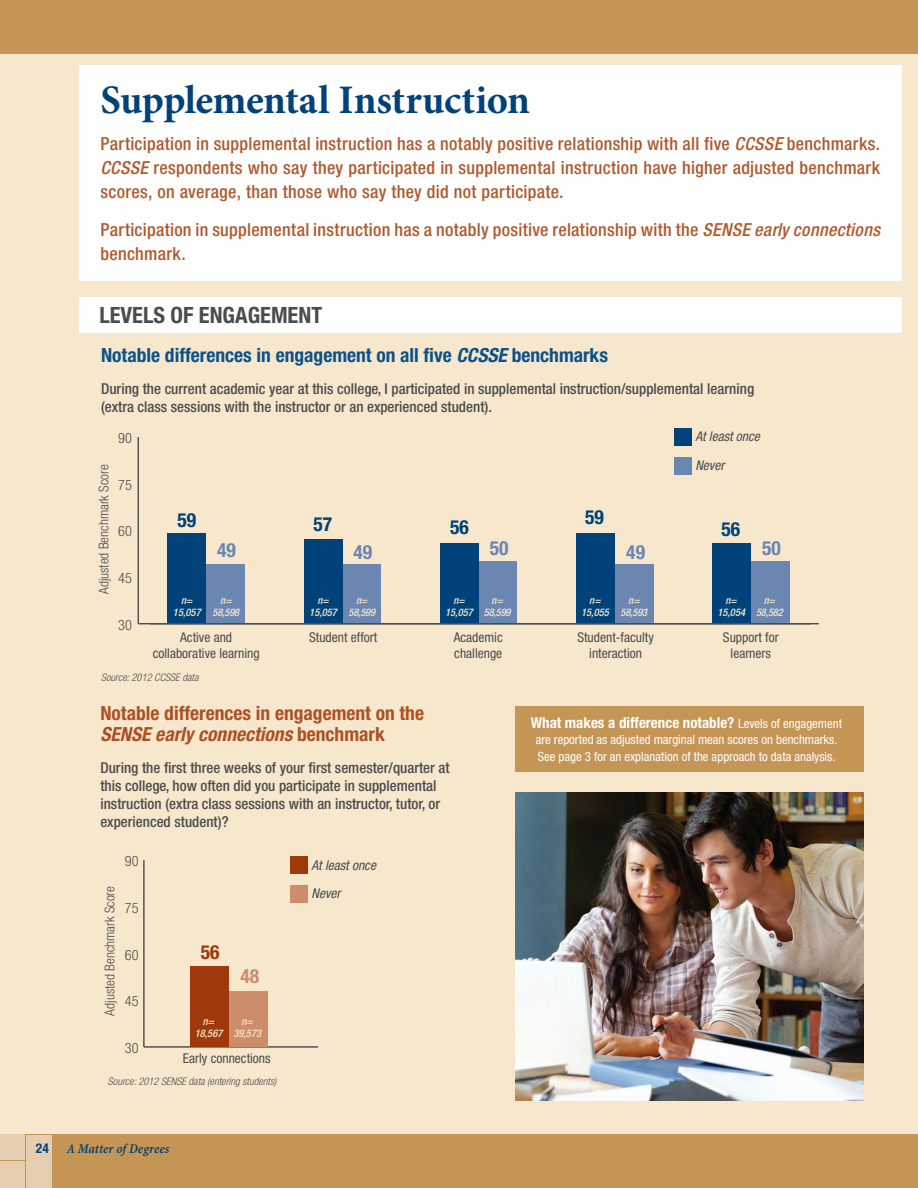
<style>
.page{position:relative;width:918px;height:1188px;background:#f7e8cd}
.page>*{position:absolute;margin:0;border:0;box-sizing:border-box;transform-origin:0 0}
.Headline{font:700 40.5px "Minion Pro";letter-spacing:-.015em;color:#004279}
.t1{font:700 condensed 22.5px "Helvetica Neue LT Std";color:#4b4c4d}
.t2{font:700 condensed 19.5px/21px "Helvetica Neue LT Std";color:#ac5125}
.t3{font:700 condensed 19.5px "Helvetica Neue LT Std";color:#0b5289}
.t4{font:700 condensed 19.5px "Helvetica Neue LT Std";color:#6a86b1}
.t5{font:700 condensed 19.5px "Helvetica Neue LT Std";color:#004279}
.t6{font:700 condensed 19.5px "Helvetica Neue LT Std";color:#9f380b}
.t7{font:700 condensed 19.5px "Helvetica Neue LT Std";color:#cd8c6a}
.Intro_paragraph{font:500 condensed 18px/24px "Helvetica Neue LT Std";letter-spacing:.015em;color:#b0592e;text-align:justify}
.CHART_question{font:500 condensed 15px/18px "Helvetica Neue LT Std";color:#4b4c4d}
.Sidebar_body{font:700 condensed 15px "Helvetica Neue LT Std";color:#fff}
.t8{font:300 condensed 14.25px "Helvetica Neue LT Std";color:#4b4c4d}
.t9{font:condensed 13.5px/16.5px "Helvetica Neue LT Std";color:#4b4c4d;text-align:center}
.t10{font:300 condensed 13.5px "Helvetica Neue LT Std";color:#4b4c4d}
.t11{font:italic condensed 13.5px "Helvetica Neue LT Std";color:#4b4c4d}
.t12{font:13.5px "Minion Pro Semibold Cn It Capt";color:#004279}
.t13{font:700 condensed 13.5px "Helvetica Neue LT Std";color:#004279}
.Sidebar_body-2{font:condensed 12.75px/16.5px "Helvetica Neue LT Std";color:#fff}
.t14{font:italic 500 condensed 10.5px/12px "Helvetica Neue LT Std";color:#f7e8cd;text-align:center}
.t15{font:italic 300 condensed 10.5px "Helvetica Neue LT Std";color:#4b4c4d}
.s1{font-style:italic}
.s2{font-weight:400;font-size:12.75px}
</style>
<div class="page">
<div style="left:0;top:1135px;width:918px;height:53px;background:#c59556"></div>
<div style="left:0;top:0;width:918px;height:54px;background:#c59556"></div>
<div style="left:27px;top:1162px;width:25px;height:26px;background:#e5cdaf"></div>
<div style="left:0;top:1162px;width:25px;height:26px;background:#e5cdaf"></div>
<div style="left:0;top:1135px;width:25px;height:25px;background:#e5cdaf"></div>
<div style="left:27px;top:1135px;width:25px;height:26px;background:#e5cdaf"></div>
<div style="left:79px;top:297px;width:823px;height:36px;background:#fff"></div>
<div style="left:79px;top:66px;width:823px;height:215px;background:#fff"></div>
<hr style="left:138px;top:623px;width:681px;height:1px;background:#4b4c4d">
<hr style="left:138px;top:437px;width:1px;height:187px;background:#4b4c4d">
<div style="left:206px;top:565px;width:39px;height:59px;background:#6a86b1"></div>
<div style="left:342px;top:565px;width:39px;height:59px;background:#6a86b1"></div>
<div style="left:479px;top:561px;width:38px;height:63px;background:#6a86b1"></div>
<div style="left:615px;top:565px;width:38px;height:59px;background:#6a86b1"></div>
<div style="left:751px;top:561px;width:39px;height:63px;background:#6a86b1"></div>
<div style="left:168px;top:533px;width:38px;height:91px;background:#004279"></div>
<div style="left:304px;top:540px;width:38px;height:84px;background:#004279"></div>
<div style="left:440px;top:543px;width:39px;height:81px;background:#004279"></div>
<div style="left:576px;top:533px;width:39px;height:91px;background:#004279"></div>
<div style="left:712px;top:543px;width:39px;height:81px;background:#004279"></div>
<hr style="left:151px;top:623px;width:660px;height:1px;background:#4b4c4d">
<hr style="left:144px;top:1046px;width:173px;height:2px;background:#4b4c4d">
<hr style="left:143px;top:860px;width:2px;height:187px;background:#4b4c4d">
<div style="left:229px;top:991px;width:38px;height:55px;background:#cd8c6a"></div>
<div style="left:191px;top:966px;width:38px;height:80px;background:#9f380b"></div>
<div style="left:516px;top:706px;width:348px;height:66px;background:#c59556"></div>
<img style="left:516px;top:793px;width:348px;height:308px">
<div style="left:675px;top:428px;width:17px;height:17px;background:#004279"></div>
<div style="left:675px;top:457px;width:17px;height:17px;background:#6a86b1"></div>
<div style="left:291px;top:856px;width:17px;height:18px;background:#9f380b"></div>
<div style="left:291px;top:885px;width:17px;height:18px;background:#cd8c6a"></div>
<p class="Headline" style="left:100px;top:75px;width:431px">Supplemental Instruction</p>
<p class="Intro_paragraph" style="left:100px;top:131px;width:781px">Participation in supplemental instruction has a notably positive relationship with all five <span class="s1">CCSSE</span> benchmarks.<br><span class="s1">CCSSE</span> respondents who say they participated in supplemental instruction have higher adjusted benchmark scores, on average, than those who say they did not participate.</p>
<p class="Intro_paragraph" style="left:100px;top:217px;width:781px">Participation in supplemental instruction has a notably positive relationship with the <span class="s1">SENSE early connections </span>benchmark.</p>
<p class="t1" style="left:99px;top:301px;width:224px">LEVELS OF ENGAGEMENT</p>
<p class="t3" style="left:101px;top:344px;width:508px">Notable differences in engagement on all five <span class="s1">CCSSE</span> benchmarks</p>
<p class="CHART_question" style="left:101px;top:379px;width:655px">During the current academic year at this college, I participated in supplemental instruction/supplemental learning (extra class sessions with the instructor or an experienced student).</p>
<p class="t8" style="left:118px;top:430px;width:15px">90</p>
<p class="t10" style="left:96px;top:594px;width:131px;rotate:-90deg">Adjusted Benchmark Score</p>
<p class="t8" style="left:118px;top:476px;width:15px">75</p>
<p class="t8" style="left:118px;top:523px;width:15px">60</p>
<p class="t8" style="left:118px;top:570px;width:15px">45</p>
<p class="t5" style="left:178px;top:508px;width:20px">59</p>
<p class="t5" style="left:314px;top:512px;width:20px">57</p>
<p class="t5" style="left:450px;top:515px;width:20px">56</p>
<p class="t5" style="left:585px;top:506px;width:20px">59</p>
<p class="t11" style="left:695px;top:429px;width:66px">At least once</p>
<p class="t11" style="left:695px;top:457px;width:30px">Never</p>
<p class="t5" style="left:721px;top:517px;width:20px">56</p>
<p class="t4" style="left:217px;top:538px;width:20px">49</p>
<p class="t4" style="left:354px;top:540px;width:20px">49</p>
<p class="t4" style="left:490px;top:536px;width:20px">50</p>
<p class="t4" style="left:626px;top:540px;width:20px">49</p>
<p class="t4" style="left:762px;top:536px;width:20px">50</p>
<p class="t14" style="left:173px;top:594px;width:29px">n=<br>15,057</p>
<p class="t14" style="left:213px;top:594px;width:28px">n=<br>58,598</p>
<p class="t14" style="left:309px;top:594px;width:29px">n=<br>15,057</p>
<p class="t14" style="left:349px;top:594px;width:28px">n=<br>58,599</p>
<p class="t14" style="left:445px;top:594px;width:29px">n=<br>15,057</p>
<p class="t14" style="left:717px;top:594px;width:29px">n=<br>15,054</p>
<p class="t14" style="left:484px;top:594px;width:28px">n=<br>58,599</p>
<p class="t14" style="left:756px;top:594px;width:28px">n=<br>58,582</p>
<p class="t14" style="left:581px;top:594px;width:29px">n=<br>15,055</p>
<p class="t14" style="left:621px;top:594px;width:28px">n=<br>58,593</p>
<p class="t8" style="left:118px;top:616px;width:15px">30</p>
<p class="t9" style="left:153px;top:628px;width:108px">Active and collaborative learning</p>
<p class="t9" style="left:309px;top:628px;width:70px">Student effort</p>
<p class="t9" style="left:454px;top:628px;width:50px;text-align:left">Academic challenge</p>
<p class="t9" style="left:577px;top:628px;width:78px">Student-faculty interaction</p>
<p class="t9" style="left:723px;top:628px;width:57px">Support for learners</p>
<p class="t15" style="left:101px;top:671px;width:99px">Source: 2012 CCSSE data</p>
<p class="t2" style="left:100px;top:703px;width:325px">Notable differences in engagement on the<br><span class="s1">SENSE early connections</span> benchmark</p>
<p class="CHART_question" style="left:100px;top:758px;width:351px">During the first three weeks of your first semester/quarter at this college, how often did you participate in supplemental instruction (extra class sessions with an instructor, tutor, or experienced student)?</p>
<p class="t10" style="left:102px;top:1016px;width:131px;rotate:-90deg">Adjusted Benchmark Score</p>
<p class="t8" style="left:125px;top:853px;width:15px">90</p>
<p class="t8" style="left:125px;top:900px;width:15px">75</p>
<p class="t8" style="left:125px;top:946px;width:15px">60</p>
<p class="t8" style="left:125px;top:993px;width:15px">45</p>
<p class="t6" style="left:201px;top:940px;width:20px">56</p>
<p class="t7" style="left:240px;top:964px;width:20px">48</p>
<p class="t14" style="left:195px;top:1015px;width:29px">n=<br>18,567</p>
<p class="t14" style="left:233px;top:1015px;width:29px">n=<br>39,573</p>
<p class="t15" style="left:108px;top:1075px;width:170px">Source: 2012 SENSE data (entering students)</p>
<p class="t8" style="left:125px;top:1040px;width:15px">30</p>
<p class="t9" style="left:183px;top:1050px;width:89px">Early connections</p>
<p class="t13" style="left:36px;top:1140px;width:15px">24</p>
<p class="t12" style="left:67px;top:1140px;width:104px">A Matter of Degrees</p>
<p class="t11" style="left:312px;top:857px;width:66px">At least once</p>
<p class="t11" style="left:312px;top:886px;width:30px">Never</p>
<p class="Sidebar_body" style="left:531px;top:713px;width:313px">What makes a difference notable? <span class="s2">Levels of engagement</span></p>
<p class="Sidebar_body-2" style="left:536px;top:731px;width:303px">are reported as adjusted marginal mean scores on benchmarks.<br>See page 3 for an explanation of the approach to data analysis.</p>
</div>
